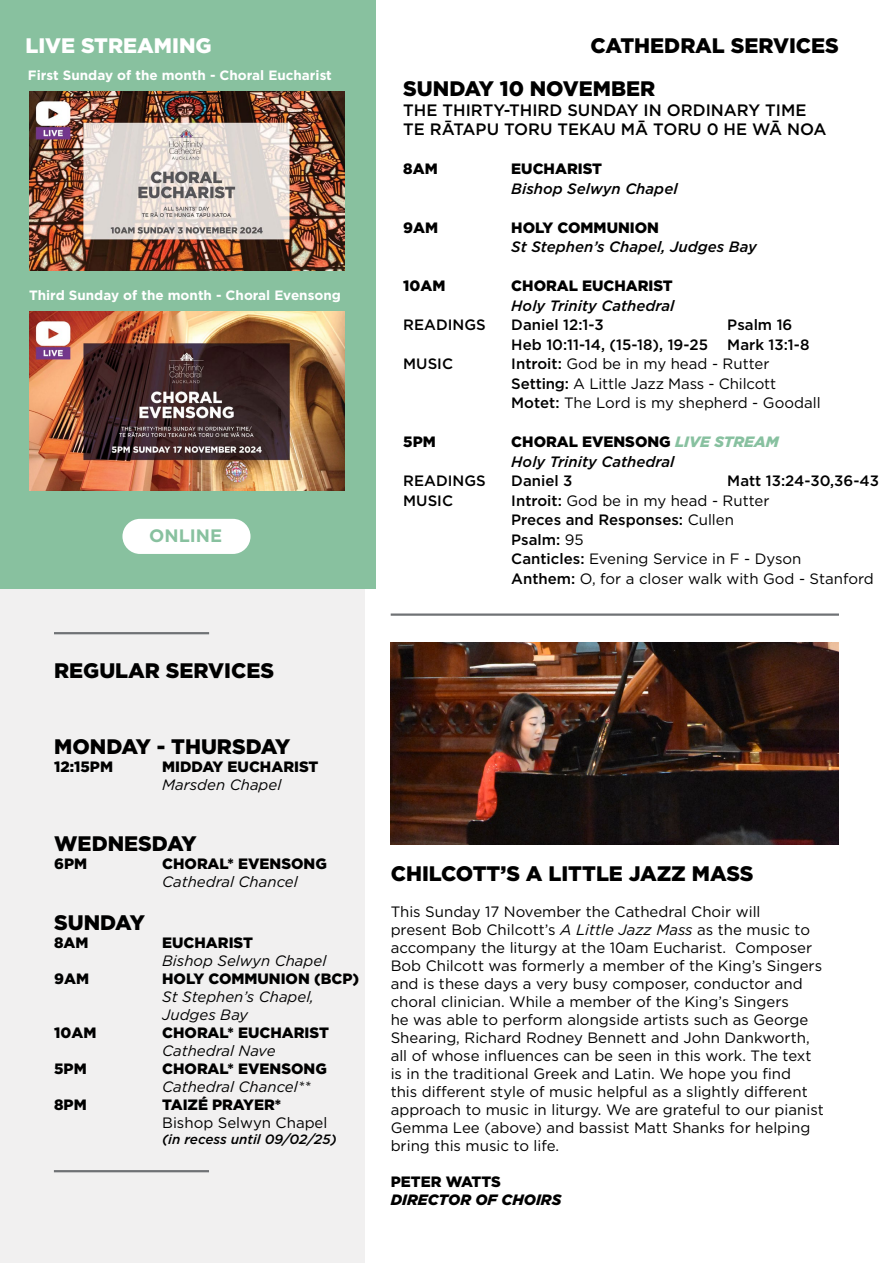
<style>
.page{position:relative;width:893px;height:1263px;background:#fff}
.page>*{position:absolute;margin:0;border:0;box-sizing:border-box;transform-origin:0 0}
.t1{font:900 21px "Gotham";color:#000}
.t2{font:900 21px "Gotham";color:#fff}
.t3{font:700 18px "Gotham";color:#88c19f}
.t4{font:500 16.5px/19.5px "Gotham";color:#000}
.t5{font:15px/18px "Gotham";color:#000}
.t6{font:900 15px "Gotham";color:#000}
.t7{font:italic 500 15px/19.5px "Gotham";color:#000}
.t8{font:500 15px "Gotham";color:#000}
.t9{font:italic 15px/18px "Gotham";color:#000}
.t10{font:italic 900 15px "Gotham";color:#000}
.t11{font:700 13.5px "Gotham";color:#fff}
.t12{font:italic 500 13.5px "Gotham";color:#000}
.s1{font-weight:500}
.s2{font-weight:900;font-style:normal}
.s3{font-weight:900;color:#88c1a0}
.s4{font-style:italic}
</style>
<div class="page">
<div style="left:0;top:0;width:364px;height:1263px;background:#f1f0f0"></div>
<hr style="left:54px;top:632px;width:155px;height:2px;background:#6f7275">
<hr style="left:54px;top:1170px;width:155px;height:2px;background:#6f7275">
<hr style="left:391px;top:613px;width:448px;height:3px;background:#6f7275">
<div style="left:0;top:0;width:376px;height:588px;background:#88c19f"></div>
<img style="left:29px;top:92px;width:315px;height:178px">
<img style="left:29px;top:312px;width:315px;height:178px">
<div style="left:122px;top:519px;width:128px;height:35px;background:#fff;border-radius:18px"></div>
<img style="left:391px;top:643px;width:448px;height:201px">
<h1 class="t2" style="left:25px;top:31px;width:188px">LIVE STREAMING</h1>
<p class="t11" style="left:28px;top:66px;width:305px">First Sunday of the month - Choral Eucharist</p>
<p class="t11" style="left:29px;top:286px;width:313px">Third Sunday of the month - Choral Evensong</p>
<p class="t3" style="left:149px;top:524px;width:74px">ONLINE</p>
<h1 class="t1" style="left:54px;top:656px;width:221px">REGULAR SERVICES</h1>
<h1 class="t1" style="left:54px;top:732px;width:238px">MONDAY - THURSDAY</h1>
<p class="t6" style="left:54px;top:756px;width:60px">12:15PM</p>
<p class="t6" style="left:162px;top:756px;width:158px">MIDDAY EUCHARIST</p>
<p class="t9" style="left:162px;top:775px;width:121px">Marsden Chapel</p>
<h1 class="t1" style="left:54px;top:829px;width:144px">WEDNESDAY</h1>
<p class="t6" style="left:54px;top:853px;width:35px">6PM</p>
<p class="t6" style="left:162px;top:853px;width:166px">CHORAL* EVENSONG</p>
<p class="t9" style="left:162px;top:872px;width:137px">Cathedral Chancel</p>
<h1 class="t1" style="left:54px;top:908px;width:92px">SUNDAY</h1>
<p class="t6" style="left:54px;top:932px;width:36px">8AM</p>
<p class="t6" style="left:162px;top:932px;width:92px">EUCHARIST</p>
<p class="t9" style="left:162px;top:952px;width:166px">Bishop Selwyn Chapel</p>
<p class="t6" style="left:54px;top:968px;width:36px">9AM</p>
<p class="t6" style="left:162px;top:968px;width:198px">HOLY COMMUNION (BCP)</p>
<p class="t9" style="left:162px;top:988px;width:153px">St Stephen’s Chapel,<br>Judges Bay</p>
<p class="t6" style="left:54px;top:1022px;width:44px">10AM</p>
<p class="t6" style="left:162px;top:1022px;width:168px">CHORAL* EUCHARIST</p>
<p class="t9" style="left:162px;top:1042px;width:115px">Cathedral Nave</p>
<p class="t6" style="left:54px;top:1058px;width:34px">5PM</p>
<p class="t6" style="left:162px;top:1058px;width:166px">CHORAL* EVENSONG</p>
<p class="t9" style="left:162px;top:1078px;width:150px">Cathedral Chancel**</p>
<p class="t6" style="left:54px;top:1094px;width:34px">8PM</p>
<p class="t6" style="left:162px;top:1094px;width:121px">TAIZÉ PRAYER*</p>
<p class="t5" style="left:162px;top:1114px;width:167px">Bishop Selwyn Chapel</p>
<p class="t12" style="left:162px;top:1131px;width:176px">(in recess until 09/02/25)</p>
<h1 class="t1" style="left:590px;top:31px;width:250px">CATHEDRAL SERVICES</h1>
<h1 class="t1" style="left:403px;top:74px;width:253px">SUNDAY 10 NOVEMBER</h1>
<p class="t4" style="left:403px;top:100px;width:425px">THE THIRTY-THIRD SUNDAY IN ORDINARY TIME<br>TE RĀTAPU TORU TEKAU MĀ TORU 0 HE WĀ NOA</p>
<p class="t6" style="left:403px;top:159px;width:36px">8AM</p>
<p class="t6" style="left:511px;top:159px;width:92px">EUCHARIST</p>
<p class="t7" style="left:511px;top:179px;width:168px">Bishop Selwyn Chapel</p>
<p class="t6" style="left:403px;top:217px;width:36px">9AM</p>
<p class="t6" style="left:511px;top:217px;width:149px">HOLY COMMUNION</p>
<p class="t7" style="left:511px;top:237px;width:247px">St Stephen’s Chapel, Judges Bay</p>
<p class="t6" style="left:403px;top:276px;width:44px">10AM</p>
<p class="t6" style="left:511px;top:276px;width:163px">CHORAL EUCHARIST</p>
<p class="t7" style="left:511px;top:296px;width:165px">Holy Trinity Cathedral</p>
<p class="t8" style="left:403px;top:315px;width:84px">READINGS</p>
<p class="t8" style="left:511px;top:315px;width:94px">Daniel 12:1-3</p>
<p class="t8" style="left:727px;top:315px;width:67px">Psalm 16</p>
<p class="t8" style="left:511px;top:335px;width:198px">Heb 10:11-14, (15-18), 19-25</p>
<p class="t8" style="left:727px;top:335px;width:84px">Mark 13:1-8</p>
<p class="t8" style="left:403px;top:354px;width:51px">MUSIC</p>
<p class="t5" style="left:511px;top:354px;width:311px;line-height:19.5px"><span class="s1">Introit:</span> God be in my head - Rutter<br><span class="s1">Setting:</span> A Little Jazz Mass - Chilcott<br><span class="s1">Motet:</span> The Lord is my shepherd - Goodall</p>
<p class="t6" style="left:403px;top:432px;width:34px">5PM</p>
<p class="t7" style="left:511px;top:432px;width:269px"><span class="s2">CHORAL EVENSONG</span> <span class="s3">LIVE STREAM<br></span>Holy Trinity Cathedral</p>
<p class="t8" style="left:403px;top:471px;width:84px">READINGS</p>
<p class="t8" style="left:511px;top:471px;width:63px">Daniel 3</p>
<p class="t8" style="left:727px;top:471px;width:153px">Matt 13:24-30,36-43</p>
<p class="t8" style="left:403px;top:491px;width:51px">MUSIC</p>
<p class="t5" style="left:511px;top:491px;width:364px;line-height:19.5px"><span class="s1">Introit:</span> God be in my head - Rutter<br><span class="s1">Preces and Responses:</span> Cullen<br><span class="s1">Psalm:</span> 95<br><span class="s1">Canticles:</span> Evening Service in F - Dyson<br><span class="s1">Anthem:</span> O, for a closer walk with God - Stanford</p>
<h1 class="t1" style="left:391px;top:859px;width:364px">CHILCOTT’S A LITTLE JAZZ MASS</h1>
<p class="t5" style="left:391px;top:902px;width:435px">This Sunday 17 November the Cathedral Choir will<br>present Bob Chilcott’s <span class="s4">A Little Jazz Mass</span> as the music to accompany the liturgy at the 10am Eucharist. Composer Bob Chilcott was formerly a member of the King’s Singers and is these days a very busy composer, conductor and choral clinician. While a member of the King’s Singers<br>he was able to perform alongside artists such as George Shearing, Richard Rodney Bennett and John Dankworth, all of whose influences can be seen in this work. The text is in the traditional Greek and Latin. We hope you find<br>this different style of music helpful as a slightly different approach to music in liturgy. We are grateful to our pianist Gemma Lee (above) and bassist Matt Shanks for helping bring this music to life.</p>
<p class="t6" style="left:391px;top:1171px;width:112px">PETER WATTS</p>
<p class="t10" style="left:391px;top:1189px;width:172px">DIRECTOR OF CHOIRS</p>
</div>
